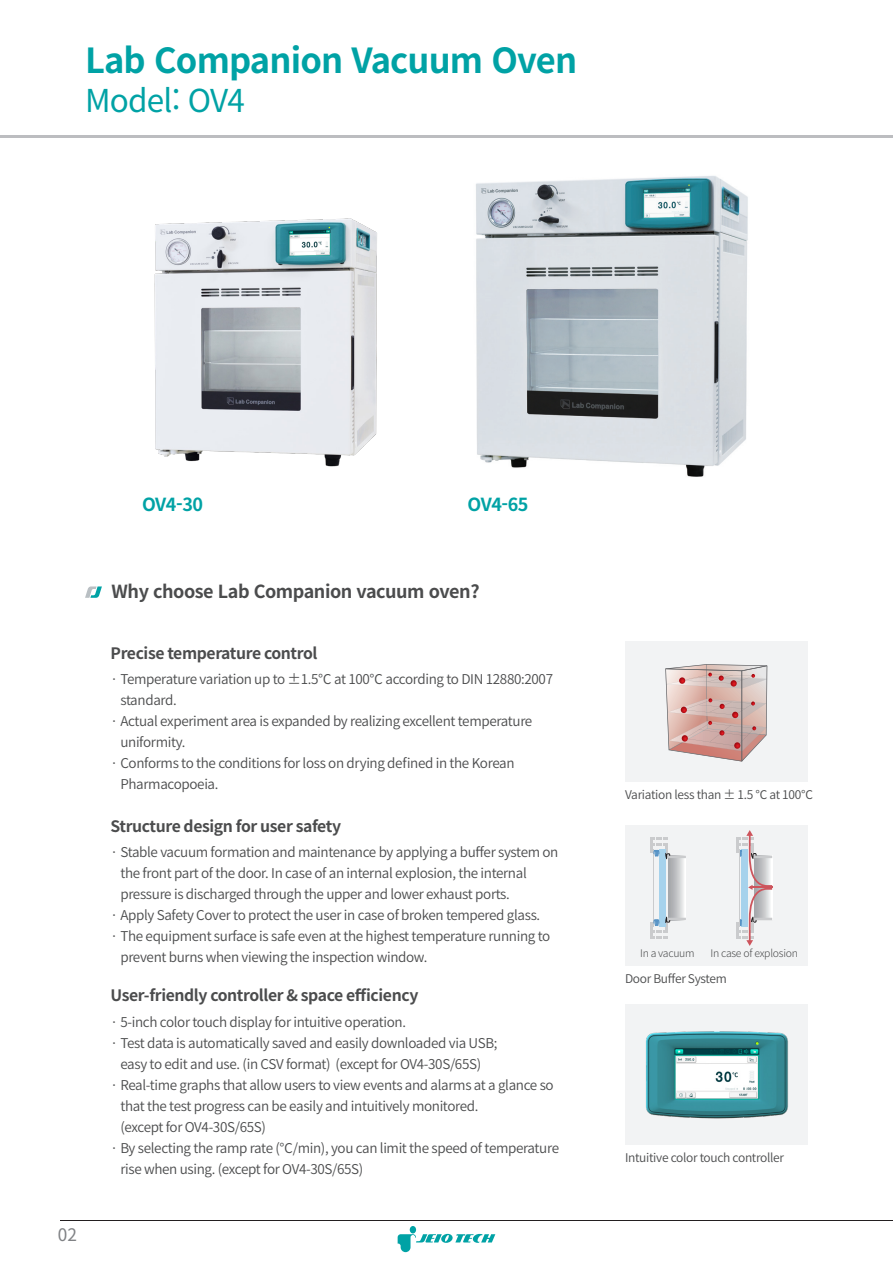
<style>
.page{position:relative;width:893px;height:1263px;background:#fff}
.page>*{position:absolute;margin:0;border:0;box-sizing:border-box;transform-origin:0 0}
.헤드-볼드_24{font:700 34.5px "Noto Sans CJ Kkr";letter-spacing:-.025em;color:#00a2a5}
.헤드-볼드_24-2{font:31.5px "Noto Sans CJ Kkr";letter-spacing:-.025em;color:#00a2a5}
.중제목-11{font:700 18px "Noto Sans CJ Kkr";letter-spacing:-.025em;color:#4b4c4d}
.제품명-볼드_10{font:700 18px "Noto Sans CJ Kkr";letter-spacing:-.025em;color:#00a2a5}
.t1{font:17.25px "Noto Sans CJ Kkr";color:#808285}
.본문-내용_9pt{font:700 15.75px "Noto Sans CJ Kkr";letter-spacing:-.025em;color:#4b4c4d}
.본문-내용_9pt-2{font:600 13.5px/21px "Noto Sans CJ Kkr";letter-spacing:-.025em;color:#4b4c4d}
.사진_밑_캡션_7pt{font:600 12px "Noto Sans CJ Kkr";letter-spacing:-.025em;color:#4b4c4d}
.사진_밑_캡션_7pt-2{font:300 10.5px "Noto Sans CJ Kkr";letter-spacing:-.025em;color:#4b4c4d}
</style>
<div class="page">
<hr style="left:60px;top:1220px;width:833px;height:1px;background:#231f20">
<div style="left:410px;top:1226px;width:6px;height:7px;background:#00a2a5;border-radius:50%"></div>
<svg style="left:398px;top:1234px;width:97px;height:18px"></svg>
<hr style="left:0;top:135px;width:893px;height:2px;background:#bcbdc0">
<svg style="left:85px;top:586px;width:17px;height:12px"></svg>
<img style="left:154px;top:218px;width:223px;height:249px">
<img style="left:476px;top:176px;width:272px;height:301px">
<div style="left:625px;top:826px;width:183px;height:140px;background:#f2f3f4"></div>
<hr style="left:650px;top:922px;width:3px;height:17px;background:#cacbcd">
<div style="left:659px;top:849px;width:6px;height:78px;background:#a6d2ec"></div>
<hr style="left:653px;top:849px;width:1px;height:78px;background:#cacbcd">
<svg style="left:668px;top:859px;width:18px;height:58px"></svg>
<svg style="left:653px;top:837px;width:33px;height:22px"></svg>
<svg style="left:653px;top:917px;width:33px;height:22px"></svg>
<hr style="left:650px;top:837px;width:3px;height:16px;background:#cacbcd">
<svg style="left:739px;top:830px;width:33px;height:116px"></svg>
<hr style="left:736px;top:922px;width:3px;height:17px;background:#cacbcd">
<hr style="left:736px;top:837px;width:3px;height:16px;background:#cacbcd">
<hr style="left:739px;top:849px;width:1px;height:78px;background:#cacbcd">
<div style="left:625px;top:1004px;width:183px;height:141px;background:#f2f3f4"></div>
<img style="left:646px;top:1031px;width:142px;height:88px">
<div style="left:625px;top:641px;width:183px;height:140px;background:#f2f3f4"></div>
<svg style="left:665px;top:664px;width:102px;height:97px;background:#d3b4af"></svg>
<p class="헤드-볼드_24" style="left:85px;top:41px;width:494px">Lab Companion Vacuum Oven</p>
<p class="헤드-볼드_24-2" style="left:85px;top:82px;width:161px">Model: OV4</p>
<p class="t1" style="left:58px;top:1225px;width:21px">02</p>
<p class="제품명-볼드_10" style="left:142px;top:495px;width:63px">OV4-30</p>
<p class="제품명-볼드_10" style="left:467px;top:495px;width:63px">OV4-65</p>
<p class="중제목-11" style="left:112px;top:581px;width:369px">Why choose Lab Companion vacuum oven?</p>
<p class="본문-내용_9pt" style="left:111px;top:644px;width:208px">Precise temperature control</p>
<p class="본문-내용_9pt-2" style="left:120px;top:669px;width:434px;text-indent:-10px">· Temperature variation up to ±1.5℃ at 100℃ according to DIN 12880:2007 standard.</p>
<p class="본문-내용_9pt-2" style="left:120px;top:711px;width:413px;text-indent:-10px">· Actual experiment area is expanded by realizing excellent temperature uniformity.</p>
<p class="본문-내용_9pt-2" style="left:120px;top:753px;width:396px;text-indent:-10px">· Conforms to the conditions for loss on drying defined in the Korean<br>Pharmacopoeia.</p>
<p class="본문-내용_9pt" style="left:111px;top:817px;width:232px">Structure design for user safety</p>
<p class="본문-내용_9pt-2" style="left:120px;top:842px;width:440px;text-indent:-10px">· Stable vacuum formation and maintenance by applying a buffer system on the front part of the door. In case of an internal explosion, the internal pressure is discharged through the upper and lower exhaust ports.</p>
<p class="본문-내용_9pt-2" style="left:111px;top:905px;width:431px">· Apply Safety Cover to protect the user in case of broken tempered glass.</p>
<p class="본문-내용_9pt-2" style="left:120px;top:926px;width:431px;text-indent:-10px">· The equipment surface is safe even at the highest temperature running to prevent burns when viewing the inspection window.</p>
<p class="본문-내용_9pt" style="left:111px;top:987px;width:309px">User-friendly controller &amp; space efficiency</p>
<p class="본문-내용_9pt-2" style="left:111px;top:1011px;width:297px">· 5-inch color touch display for intuitive operation.</p>
<p class="본문-내용_9pt-2" style="left:111px;top:1032px;width:388px;text-align:center">· Test data is automatically saved and easily downloaded via USB; easy to edit and use. (in CSV format) (except for OV4-30S/65S)</p>
<p class="본문-내용_9pt-2" style="left:120px;top:1074px;width:435px;text-indent:-10px">· Real-time graphs that allow users to view events and alarms at a glance so that the test progress can be easily and intuitively monitored.<br>(except for OV4-30S/65S)</p>
<p class="본문-내용_9pt-2" style="left:120px;top:1137px;width:440px;text-indent:-10px">· By selecting the ramp rate (℃/min), you can limit the speed of temperature rise when using. (except for OV4-30S/65S)</p>
<p class="사진_밑_캡션_7pt" style="left:625px;top:788px;width:190px">Variation less than ± 1.5 ℃ at 100℃</p>
<p class="사진_밑_캡션_7pt-2" style="left:640px;top:947px;width:56px">In a vacuum</p>
<p class="사진_밑_캡션_7pt-2" style="left:710px;top:947px;width:89px">In case of explosion</p>
<p class="사진_밑_캡션_7pt" style="left:625px;top:972px;width:103px">Door Buffer System</p>
<p class="사진_밑_캡션_7pt" style="left:625px;top:1151px;width:160px">Intuitive color touch controller</p>
</div>
